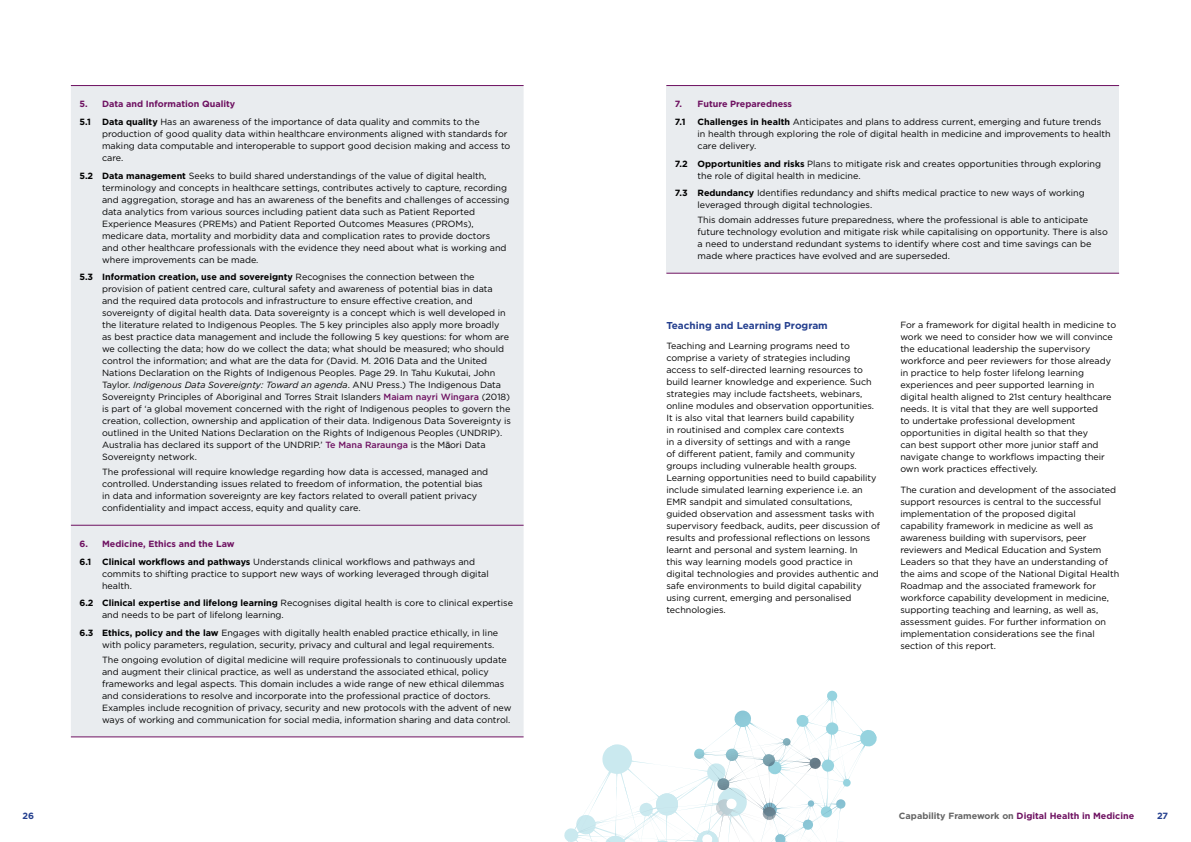
<style>
.page{position:relative;width:1191px;height:842px;background:#fff}
.page>*{position:absolute;margin:0;border:0;box-sizing:border-box;transform-origin:0 0}
.HC{font:700 10px "Gotham";color:#25408f}
.Body{font:9px/12px "Gotham";color:#000}
.Dotpoint_Clear{font:9px/12px "Gotham";color:#000}
.Dotpoint_Clear-2{font:700 9px "Gotham";color:#6e1161}
.t1{font:700 9px "Gotham";color:#25408f}
.Dotpoint_Clear-3{font:700 9px "Gotham";color:#000}
.s1{font-weight:700}
.s2{font-style:italic}
.s3{font-weight:500;color:#6e1161}
.s4{font-family:"Helvetica Neue"}
.s5{color:#656565}
</style>
<div class="page">
<div style="left:71px;top:86px;width:452px;height:650px;background:#e9ecef"></div>
<hr style="left:71px;top:85px;width:452px;height:1px;background:#6e1161">
<hr style="left:71px;top:525px;width:452px;height:1px;background:#6e1161">
<hr style="left:71px;top:736px;width:452px;height:1px;background:#6e1161">
<div style="left:666px;top:86px;width:453px;height:187px;background:#e9ecef"></div>
<hr style="left:666px;top:85px;width:453px;height:1px;background:#6e1161">
<hr style="left:666px;top:273px;width:453px;height:1px;background:#6e1161">
<svg style="left:564px;top:691px;width:313px;height:151px"></svg>
<p class="Dotpoint_Clear-2" style="left:79px;top:99px;width:157px">5. Data and Information Quality</p>
<p class="Dotpoint_Clear" style="left:102px;top:115px;width:410px;text-indent:-23px"><span class="s1">5.1 Data quality</span> Has an awareness of the importance of data quality and commits to the production of good quality data within healthcare environments aligned with standards for making data computable and interoperable to support good decision making and access to care.</p>
<p class="Dotpoint_Clear" style="left:102px;top:169px;width:409px;text-indent:-23px"><span class="s1">5.2 Data management</span> Seeks to build shared understandings of the value of digital health, terminology and concepts in healthcare settings, contributes actively to capture, recording and aggregation, storage and has an awareness of the benefits and challenges of accessing data analytics from various sources including patient data such as Patient Reported Experience Measures (PREMs) and Patient Reported Outcomes Measures (PROMs), medicare data, mortality and morbidity data and complication rates to provide doctors<br>and other healthcare professionals with the evidence they need about what is working and where improvements can be made.</p>
<p class="Dotpoint_Clear" style="left:102px;top:271px;width:410px;text-indent:-23px"><span class="s1">5.3 Information creation, use and sovereignty</span> Recognises the connection between the provision of patient centred care, cultural safety and awareness of potential bias in data and the required data protocols and infrastructure to ensure effective creation, and sovereignty of digital health data. Data sovereignty is a concept which is well developed in the literature related to Indigenous Peoples. The 5 key principles also apply more broadly as best practice data management and include the following 5 key questions: for whom are we collecting the data; how do we collect the data; what should be measured; who should control the information; and what are the data for (David. M. 2016 Data and the United Nations Declaration on the Rights of Indigenous Peoples. Page 29. In Tahu Kukutai, John Taylor. <span class="s2">Indigenous Data Sovereignty: Toward an agenda</span>. ANU Press.) The Indigenous Data Sovereignty Principles of Aboriginal and Torres Strait Islanders <span class="s3">Maiam nayri Wingara</span> (2018) is part of ‘a global movement concerned with the right of Indigenous peoples to govern the creation, collection, ownership and application of their data. Indigenous Data Sovereignty is outlined in the United Nations Declaration on the Rights of Indigenous Peoples (UNDRIP).<br>Australia has declared its support of the UNDRIP.’ <span class="s3">Te Mana Raraunga</span> is the M<span class="s4">ā</span>ori Data Sovereignty network.</p>
<p class="Body" style="left:102px;top:466px;width:387px">The professional will require knowledge regarding how data is accessed, managed and controlled. Understanding issues related to freedom of information, the potential bias in data and information sovereignty are key factors related to overall patient privacy confidentiality and impact access, equity and quality care.</p>
<p class="Dotpoint_Clear-2" style="left:79px;top:538px;width:157px">6. Medicine, Ethics and the Law</p>
<p class="Dotpoint_Clear" style="left:102px;top:555px;width:388px;text-indent:-23px"><span class="s1">6.1 Clinical workflows and pathways</span> Understands clinical workflows and pathways and commits to shifting practice to support new ways of working leveraged through digital health.</p>
<p class="Dotpoint_Clear" style="left:102px;top:597px;width:412px;text-indent:-23px"><span class="s1">6.2 Clinical expertise and lifelong learning</span> Recognises digital health is core to clinical expertise and needs to be part of lifelong learning.</p>
<p class="Dotpoint_Clear" style="left:102px;top:626px;width:397px;text-indent:-23px"><span class="s1">6.3 Ethics, policy and the law</span> Engages with digitally health enabled practice ethically, in line with policy parameters, regulation, security, privacy and cultural and legal requirements.</p>
<p class="Body" style="left:102px;top:653px;width:411px">The ongoing evolution of digital medicine will require professionals to continuously update and augment their clinical practice, as well as understand the associated ethical, policy frameworks and legal aspects. This domain includes a wide range of new ethical dilemmas and considerations to resolve and incorporate into the professional practice of doctors.<br>Examples include recognition of privacy, security and new protocols with the advent of new ways of working and communication for social media, information sharing and data control.</p>
<p class="Dotpoint_Clear-2" style="left:675px;top:99px;width:119px">7. Future Preparedness</p>
<p class="Dotpoint_Clear-3" style="left:675px;top:116px;width:12px">7.1</p>
<p class="Dotpoint_Clear" style="left:697px;top:115px;width:414px"><span class="s1">Challenges in health</span> Anticipates and plans to address current, emerging and future trends in health through exploring the role of digital health in medicine and improvements to health care delivery.</p>
<p class="Dotpoint_Clear" style="left:697px;top:157px;width:405px;text-indent:-23px"><span class="s1">7.2 Opportunities and risks</span> Plans to mitigate risk and creates opportunities through exploring the role of digital health in medicine.</p>
<p class="Dotpoint_Clear" style="left:697px;top:187px;width:388px;text-indent:-23px"><span class="s1">7.3 Redundancy</span> Identifies redundancy and shifts medical practice to new ways of working leveraged through digital technologies.</p>
<p class="Body" style="left:697px;top:214px;width:412px">This domain addresses future preparedness, where the professional is able to anticipate future technology evolution and mitigate risk while capitalising on opportunity. There is also a need to understand redundant systems to identify where cost and time savings can be made where practices have evolved and are superseded.</p>
<p class="HC" style="left:666px;top:319px;width:163px">Teaching and Learning Program</p>
<p class="Body" style="left:666px;top:340px;width:215px">Teaching and Learning programs need to comprise a variety of strategies including access to self-directed learning resources to build learner knowledge and experience. Such strategies may include factsheets, webinars, online modules and observation opportunities.<br>It is also vital that learners build capability<br>in routinised and complex care contexts<br>in a diversity of settings and with a range<br>of different patient, family and community groups including vulnerable health groups.<br>Learning opportunities need to build capability include simulated learning experience i.e. an EMR sandpit and simulated consultations, guided observation and assessment tasks with supervisory feedback, audits, peer discussion of results and professional reflections on lessons learnt and personal and system learning. In<br>this way learning models good practice in digital technologies and provides authentic and safe environments to build digital capability using current, emerging and personalised technologies.</p>
<p class="Body" style="left:900px;top:319px;width:217px">For a framework for digital health in medicine to work we need to consider how we will convince the educational leadership the supervisory workforce and peer reviewers for those already in practice to help foster lifelong learning experiences and peer supported learning in digital health aligned to 21st century healthcare needs. It is vital that they are well supported<br>to undertake professional development opportunities in digital health so that they<br>can best support other more junior staff and navigate change to workflows impacting their own work practices effectively.</p>
<p class="Body" style="left:900px;top:483px;width:220px">The curation and development of the associated support resources is central to the successful implementation of the proposed digital capability framework in medicine as well as awareness building with supervisors, peer reviewers and Medical Education and System Leaders so that they have an understanding of the aims and scope of the National Digital Health Roadmap and the associated framework for workforce capability development in medicine, supporting teaching and learning, as well as, assessment guides. For further information on implementation considerations see the final section of this report.</p>
<p class="t1" style="left:23px;top:810px;width:13px">26</p>
<p class="Dotpoint_Clear-2" style="left:899px;top:810px;width:237px"><span class="s5">Capability Framework on</span> Digital Health in Medicine</p>
<p class="t1" style="left:1157px;top:810px;width:13px">27</p>
</div>
